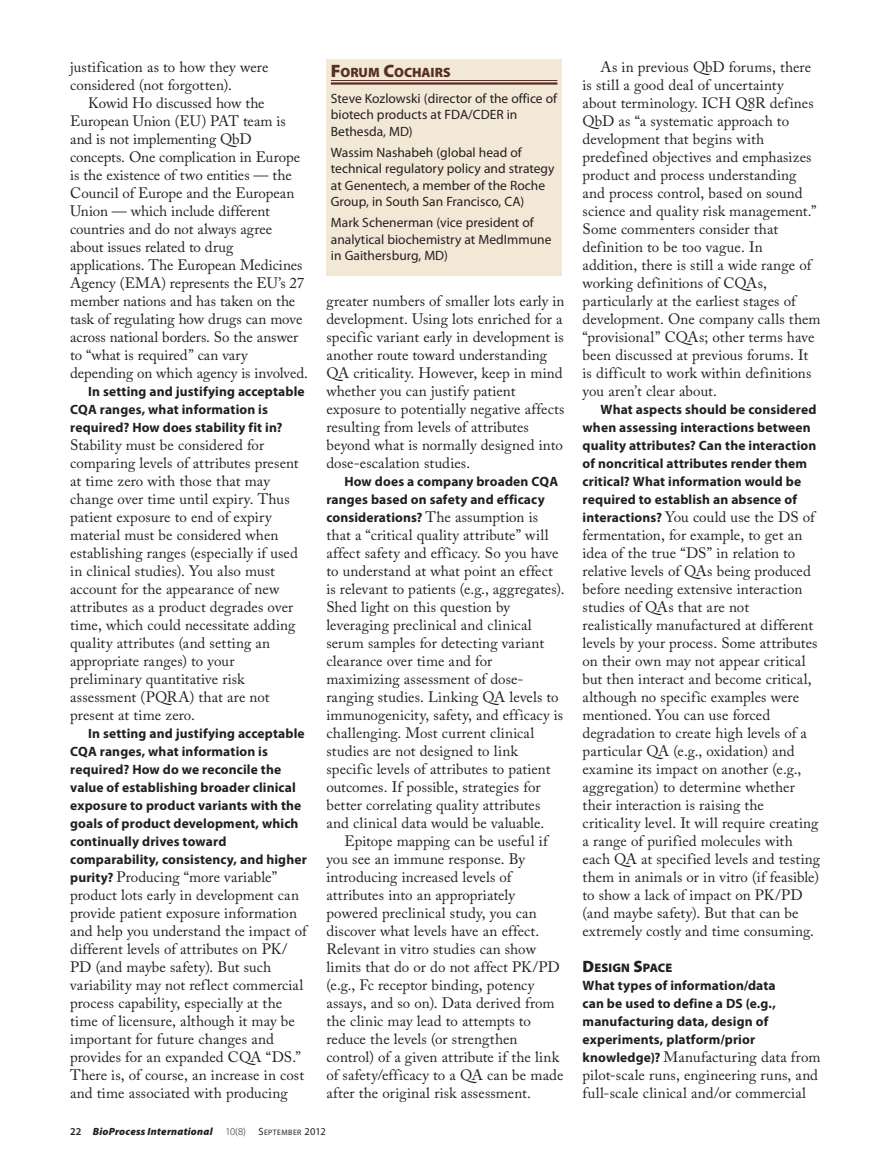
<style>
.page{position:relative;width:891px;height:1168px;background:#fff}
.page>*{position:absolute;margin:0;border:0;box-sizing:border-box;transform-origin:0 0}
.Body_w_indent{font:15px/18px "Adobe Caslon Pro";letter-spacing:.005em;color:#231f20}
.Body_1__no_indent{font:15px/18px "Adobe Caslon Pro";letter-spacing:.01em;color:#231f20}
.Body_w_indent-2{font:700 13.5px/18px "Myriad Pro";letter-spacing:.01em;color:#231f20}
.Sidebar_Text{font:13.5px/16.5px "Myriad Pro";color:#231f20}
.Body_1__no_indent-2{font:700 13.5px/18px "Myriad Pro";letter-spacing:.01em;color:#231f20}
.Sidebar_Title{font:900 13.5px "Myriad Pro";color:#572f23}
.A-head__2_lines_or_l{font:900 12.3px "Myriad Pro";letter-spacing:.01em;color:#231f20}
.t1{font:italic 900 10.5px "Myriad Pro";letter-spacing:.02em;color:#231f20}
.s1{font-family:"Myriad Pro";font-weight:700;font-size:13.5px}
.s2{font-size:18px}
.s3{font-family:"Adobe Caslon Pro";font-weight:400;font-size:15px}
.s4{font-weight:600;font-style:normal}
.s5{font-weight:300;font-style:normal}
.s6{font-weight:400;font-style:normal}
.s7{font-weight:400;font-style:normal;font-size:7.8px}
.s8{font-size:16.5px}
</style>
<div class="page">
<div style="left:326px;top:59px;width:236px;height:216px;background:#f3e8d6"></div>
<hr style="left:331px;top:80px;width:226px;height:1px;background:#572f23">
<hr style="left:331px;top:82px;width:226px;height:3px;background:#572f23">
<p class="Body_w_indent" style="left:70px;top:58px;width:200px">justification as to how they were considered (not forgotten).</p>
<p class="Body_w_indent" style="left:70px;top:94px;width:239px;text-indent:18px">Kowid Ho discussed how the European Union (EU) PAT team is and is not implementing QbD concepts. One complication in Europe is the existence of two entities — the Council of Europe and the European Union — which include different countries and do not always agree about issues related to drug applications. The European Medicines Agency (EMA) represents the EU’s 27 member nations and has taken on the task of regulating how drugs can move across national borders. So the answer to “what is required” can vary depending on which agency is involved.</p>
<p class="Body_w_indent-2" style="left:70px;top:382px;width:236px;text-indent:18px">In setting and justifying acceptable<br>CQA ranges, what information is required? How does stability fit in?</p>
<p class="Body_w_indent" style="left:70px;top:436px;width:230px">Stability must be considered for comparing levels of attributes present at time zero with those that may change over time until expiry. Thus patient exposure to end of expiry material must be considered when establishing ranges (especially if used in clinical studies). You also must account for the appearance of new attributes as a product degrades over time, which could necessitate adding quality attributes (and setting an appropriate ranges) to your preliminary quantitative risk assessment (PQRA) that are not present at time zero.</p>
<p class="Body_w_indent-2" style="left:70px;top:724px;width:238px;text-indent:18px">In setting and justifying acceptable CQA ranges, what information is required? How do we reconcile the value of establishing broader clinical exposure to product variants with the goals of product development, which continually drives toward comparability, consistency, and higher</p>
<p class="Body_w_indent" style="left:70px;top:868px;width:238px"><span class="s1">purity?</span> Producing “more variable” product lots early in development can provide patient exposure information and help you understand the impact of different levels of attributes on PK/ PD (and maybe safety). But such variability may not reflect commercial process capability, especially at the time of licensure, although it may be important for future changes and provides for an expanded CQA “DS.” There is, of course, an increase in cost and time associated with producing</p>
<p class="Sidebar_Title" style="left:331px;top:65px;width:121px"><span class="s2">F</span>ORUM <span class="s2">C</span>OCHAIRS</p>
<p class="Sidebar_Text" style="left:331px;top:90px;width:228px">Steve Kozlowski (director of the office of biotech products at FDA/CDER in<br>Bethesda, MD)</p>
<p class="Sidebar_Text" style="left:331px;top:144px;width:225px">Wassim Nashabeh (global head of technical regulatory policy and strategy at Genentech, a member of the Roche Group, in South San Francisco, CA)</p>
<p class="Sidebar_Text" style="left:331px;top:215px;width:222px">Mark Schenerman (vice president of analytical biochemistry at MedImmune in Gaithersburg, MD)</p>
<p class="Body_w_indent" style="left:326px;top:292px;width:240px">greater numbers of smaller lots early in development. Using lots enriched for a specific variant early in development is another route toward understanding QA criticality. However, keep in mind whether you can justify patient exposure to potentially negative affects resulting from levels of attributes beyond what is normally designed into dose-escalation studies.</p>
<p class="Body_w_indent-2" style="left:326px;top:472px;width:233px;text-indent:18px">How does a company broaden CQA ranges based on safety and efficacy considerations? <span class="s3">The assumption is</span></p>
<p class="Body_w_indent" style="left:326px;top:526px;width:240px">that a “critical quality attribute” will affect safety and efficacy. So you have to understand at what point an effect is relevant to patients (e.g., aggregates).<br>Shed light on this question by leveraging preclinical and clinical serum samples for detecting variant clearance over time and for maximizing assessment of dose&shy;ranging studies. Linking QA levels to immunogenicity, safety, and efficacy is challenging. Most current clinical studies are not designed to link specific levels of attributes to patient outcomes. If possible, strategies for better correlating quality attributes and clinical data would be valuable.</p>
<p class="Body_w_indent" style="left:326px;top:832px;width:239px;text-indent:18px">Epitope mapping can be useful if you see an immune response. By introducing increased levels of attributes into an appropriately powered preclinical study, you can discover what levels have an effect.<br>Relevant in vitro studies can show limits that do or do not affect PK/PD (e.g., Fc receptor binding, potency assays, and so on). Data derived from the clinic may lead to attempts to reduce the levels (or strengthen control) of a given attribute if the link of safety/efficacy to a QA can be made after the original risk assessment.</p>
<p class="t1" style="left:70px;top:1125px;width:257px"><span class="s4">22</span> BioProcess International <span class="s5">10(8)</span> <span class="s6">S</span><span class="s7">EPTEMBER</span> <span class="s6">2012</span></p>
<p class="Body_w_indent" style="left:583px;top:58px;width:240px;text-indent:18px">As in previous QbD forums, there is still a good deal of uncertainty about terminology. ICH Q8R defines QbD as “a systematic approach to development that begins with predefined objectives and emphasizes product and process understanding and process control, based on sound science and quality risk management.” Some commenters consider that definition to be too vague. In addition, there is still a wide range of working definitions of CQAs, particularly at the earliest stages of development. One company calls them “provisional” CQAs; other terms have been discussed at previous forums. It is difficult to work within definitions you aren’t clear about.</p>
<p class="Body_w_indent-2" style="left:583px;top:400px;width:235px;text-indent:18px">What aspects should be considered when assessing interactions between quality attributes? Can the interaction of noncritical attributes render them critical? What information would be required to establish an absence of</p>
<p class="Body_w_indent" style="left:583px;top:508px;width:239px"><span class="s1">interactions?</span> You could use the DS of fermentation, for example, to get an idea of the true “DS” in relation to relative levels of QAs being produced before needing extensive interaction studies of QAs that are not realistically manufactured at different levels by your process. Some attributes on their own may not appear critical but then interact and become critical, although no specific examples were mentioned. You can use forced degradation to create high levels of a particular QA (e.g., oxidation) and examine its impact on another (e.g., aggregation) to determine whether their interaction is raising the criticality level. It will require creating a range of purified molecules with each QA at specified levels and testing them in animals or in vitro (if feasible) to show a lack of impact on PK/PD (and maybe safety). But that can be extremely costly and time consuming.</p>
<p class="A-head__2_lines_or_l" style="left:583px;top:961px;width:91px"><span class="s8">D</span>ESIGN <span class="s8">S</span>PACE</p>
<p class="Body_1__no_indent-2" style="left:583px;top:976px;width:195px">What types of information/data can be used to define a DS (e.g., manufacturing data, design of experiments, platform/prior</p>
<p class="Body_1__no_indent" style="left:583px;top:1048px;width:239px"><span class="s1">knowledge)?</span> Manufacturing data from pilot-scale runs, engineering runs, and full-scale clinical and/or commercial</p>
</div>
